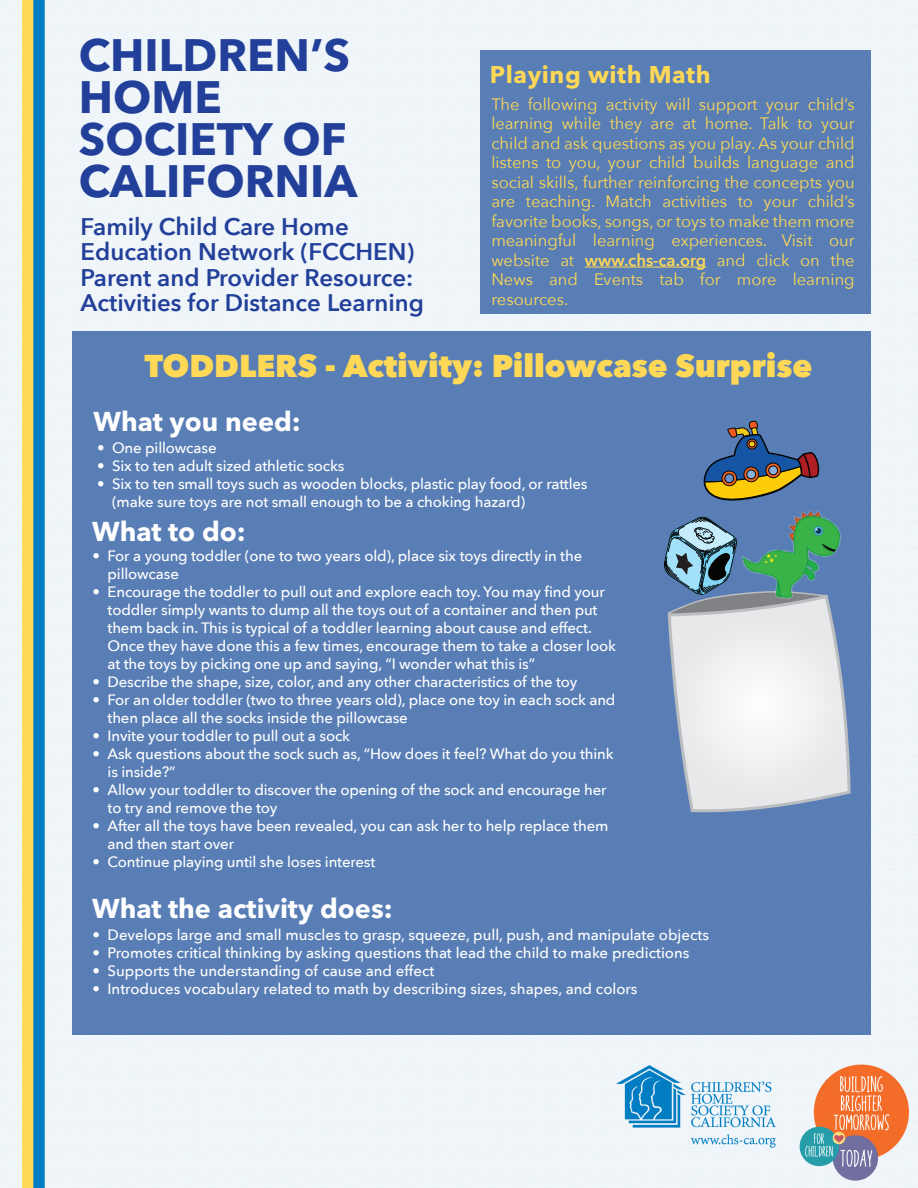
<style>
.page{position:relative;width:918px;height:1188px;background:#fff}
.page>*{position:absolute;margin:0;border:0;box-sizing:border-box;transform-origin:0 0}
.t1{font:700 45px/42px "Avenir Next LT Pro";color:#223f99}
.t2{font:800 31.5px "Avenir Next";color:#fed856}
.t3{font:700 27px "Avenir Next LT Pro";color:#fff}
.t4{font:600 24px/25.5px "Avenir Next";color:#223f99}
.t5{font:700 24px "Avenir Next LT Pro";letter-spacing:.025em;color:#fed856}
.t6{font:16.5px/19.5px "Avenir Next";color:#fed856;text-align:justify}
.t7{font:500 15px/18px "Avenir Next";letter-spacing:-.01em;color:#fff}
.s1{font-weight:600}
</style>
<div class="page">
<img style="left:0;top:0;width:918px;height:1188px">
<div style="left:480px;top:50px;width:390px;height:264px;background:#597eb5"></div>
<div style="left:72px;top:331px;width:799px;height:704px;background:#597eb5"></div>
<hr style="left:585px;top:267px;width:121px;height:1px;background:#fed856">
<svg style="left:664px;top:516px;width:187px;height:297px"></svg>
<img style="left:735px;top:510px;width:113px;height:121px">
<svg style="left:703px;top:420px;width:117px;height:81px"></svg>
<div style="left:748px;top:440px;width:8px;height:8px;border:1px solid #050504;border-radius:50%"></div>
<h1 class="t1" style="left:79px;top:34px;width:280px">CHILDREN’S<br>HOME<br>SOCIETY OF<br>CALIFORNIA</h1>
<h3 class="t4" style="left:81px;top:213px;width:345px">Family Child Care Home<br>Education Network (FCCHEN)<br>Parent and Provider Resource:<br>Activities for Distance Learning</h3>
<h3 class="t5" style="left:490px;top:60px;width:222px">Playing with Math</h3>
<p class="t6" style="left:491px;top:94px;width:365px">The following activity will support your child’s learning while they are at home. Talk to your child and ask questions as you play. As your child listens to you, your child builds language and social skills, further reinforcing the concepts you are teaching. Match activities to your child’s favorite books, songs, or toys to make them more meaningful learning experiences. Visit our website at <span class="s1">www.chs-ca.org</span> and click on the News and Events tab for more learning resources.</p>
<h2 class="t2" style="left:145px;top:347px;width:669px">TODDLERS - Activity: Pillowcase Surprise</h2>
<h3 class="t3" style="left:93px;top:405px;width:209px">What you need:</h3>
<p class="t7" style="left:97px;top:438px;width:121px">• One pillowcase</p>
<p class="t7" style="left:97px;top:456px;width:249px">• Six to ten adult sized athletic socks</p>
<p class="t7" style="left:112px;top:474px;width:477px;text-indent:-15px">• Six to ten small toys such as wooden blocks, plastic play food, or rattles (make sure toys are not small enough to be a choking hazard)</p>
<h3 class="t3" style="left:92px;top:515px;width:155px">What to do:</h3>
<p class="t7" style="left:108px;top:546px;width:476px;text-indent:-15px">• For a young toddler (one to two years old), place six toys directly in the pillowcase</p>
<p class="t7" style="left:108px;top:582px;width:510px;text-indent:-15px">• Encourage the toddler to pull out and explore each toy. You may find your toddler simply wants to dump all the toys out of a container and then put them back in. This is typical of a toddler learning about cause and effect.<br>Once they have done this a few times, encourage them to take a closer look at the toys by picking one up and saying, “I wonder what this is”</p>
<p class="t7" style="left:93px;top:672px;width:486px">• Describe the shape, size, color, and any other characteristics of the toy</p>
<p class="t7" style="left:108px;top:690px;width:509px;text-indent:-15px">• For an older toddler (two to three years old), place one toy in each sock and then place all the socks inside the pillowcase</p>
<p class="t7" style="left:93px;top:726px;width:259px">• Invite your toddler to pull out a sock</p>
<p class="t7" style="left:108px;top:744px;width:508px;text-indent:-15px">• Ask questions about the sock such as, “How does it feel? What do you think is inside?”</p>
<p class="t7" style="left:108px;top:780px;width:500px;text-indent:-15px">• Allow your toddler to discover the opening of the sock and encourage her to try and remove the toy</p>
<p class="t7" style="left:108px;top:816px;width:502px;text-indent:-15px">• After all the toys have been revealed, you can ask her to help replace them and then start over</p>
<p class="t7" style="left:93px;top:852px;width:284px">• Continue playing until she loses interest</p>
<h3 class="t3" style="left:92px;top:892px;width:302px">What the activity does:</h3>
<p class="t7" style="left:93px;top:925px;width:618px">• Develops large and small muscles to grasp, squeeze, pull, push, and manipulate objects</p>
<p class="t7" style="left:93px;top:943px;width:598px">• Promotes critical thinking by asking questions that lead the child to make predictions</p>
<p class="t7" style="left:93px;top:961px;width:343px">• Supports the understanding of cause and effect</p>
<p class="t7" style="left:93px;top:979px;width:547px">• Introduces vocabulary related to math by describing sizes, shapes, and colors</p>
</div>
